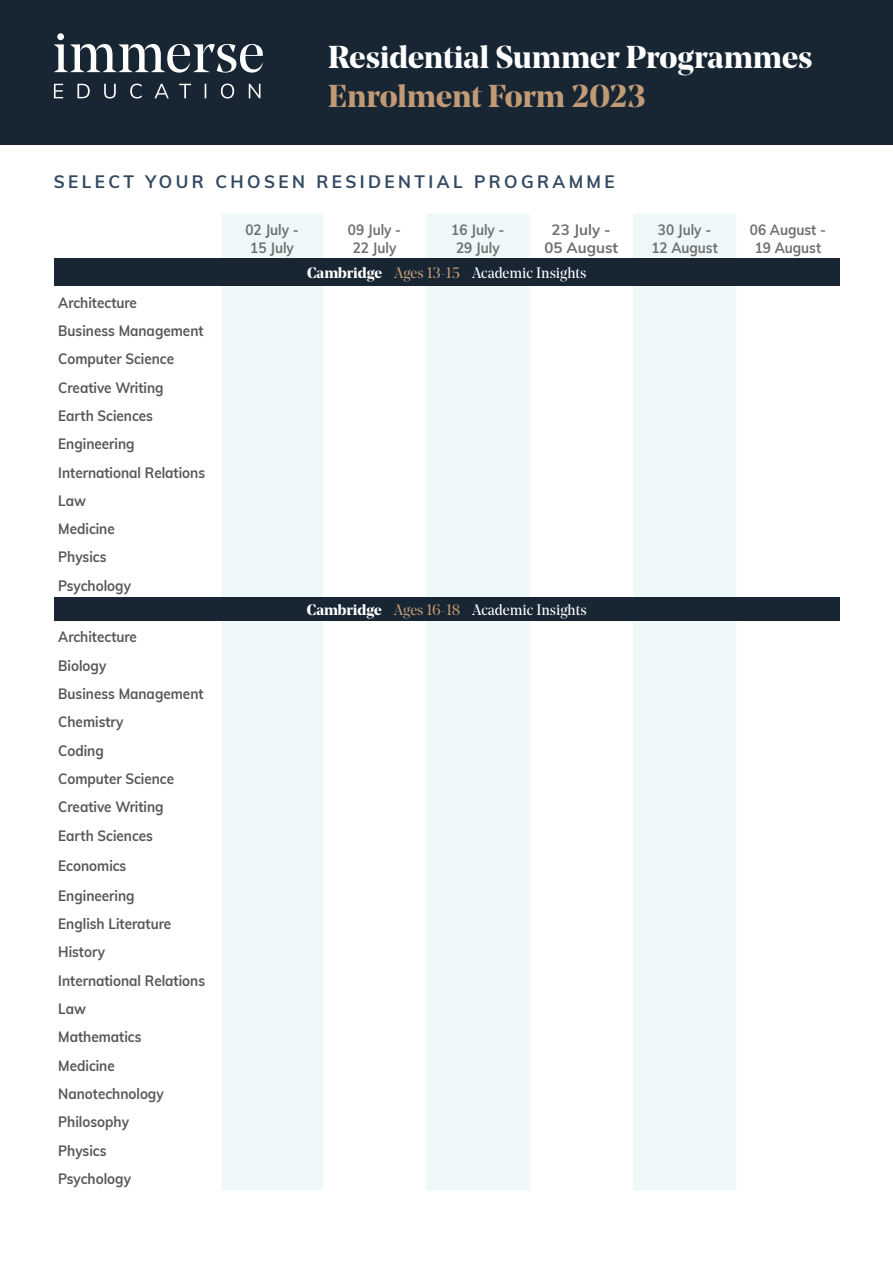
<style>
.page{position:relative;width:893px;height:1263px;background:#fff}
.page>*{position:absolute;margin:0;border:0;box-sizing:border-box;transform-origin:0 0}
.t1{font:700 31.5px "Noe Display";color:#fff}
.t2{font:700 31.5px "Noe Display";color:#c19b75}
.t3{font:700 18px "Muli";letter-spacing:.2em;color:#324963;scale:.95 1}
.t4{font:700 15px/28.3px "Muli";color:#575756;scale:.9 1}
.t5{font:700 15px/18px "Muli";color:#706f6f;text-align:center;scale:.9 1}
.t6{font:15px "Noe Display";color:#fff}
.t7{font:700 15px/18px "Muli";color:#706f6f;text-align:center}
.s1{font-weight:700}
.s2{color:#c19b76}
</style>
<div class="page">
<svg style="left:221px;top:214px;width:515px;height:976px;fill:#eef8f8"></svg>
<svg style="left:323px;top:214px;width:103px;height:298px"></svg>
<div style="left:54px;top:259px;width:786px;height:27px;background:#182533"></div>
<div style="left:54px;top:597px;width:786px;height:24px;background:#182533"></div>
<div style="left:0;top:0;width:893px;height:145px;background:#182533"></div>
<svg style="left:57px;top:33px;width:206px;height:40px"></svg>
<svg style="left:54px;top:84px;width:206px;height:15px"></svg>
<h1 class="t1" style="left:328px;top:37px;width:486px">Residential Summer Programmes</h1>
<h1 class="t2" style="left:328px;top:76px;width:319px">Enrolment Form 2023</h1>
<p class="t3" style="left:54px;top:169px;width:592px">SELECT YOUR CHOSEN RESIDENTIAL PROGRAMME</p>
<p class="t4" style="left:58px;top:287px;width:165px">Architecture<br>Business Management<br>Computer Science<br>Creative Writing<br>Earth Sciences<br>Engineering<br>International Relations<br>Law<br>Medicine<br>Physics<br>Psychology</p>
<p class="t4" style="left:58px;top:622px;width:163px">Architecture<br>Biology<br>Business Management<br>Chemistry<br>Coding<br>Computer Science<br>Creative Writing<br>Earth Sciences</p>
<p class="t4" style="left:58px;top:849px;width:86px;line-height:30px">Economics<br>Engineering</p>
<p class="t4" style="left:58px;top:909px;width:165px">English Literature<br>History<br>International Relations<br>Law<br>Mathematics<br>Medicine<br>Nanotechnology<br>Philosophy<br>Physics<br>Psychology</p>
<p class="t5" style="left:245px;top:220px;width:61px">02 July -<br>15 July</p>
<p class="t5" style="left:348px;top:220px;width:61px">09 July -<br>22 July</p>
<p class="t5" style="left:451px;top:220px;width:61px">16 July -<br>29 July</p>
<p class="t7" style="left:544px;top:220px;width:75px">23 July -<br>05 August</p>
<p class="t5" style="left:651px;top:220px;width:75px">30 July -<br>12 August</p>
<p class="t5" style="left:750px;top:220px;width:86px">06 August -<br>19 August</p>
<p class="t6" style="left:307px;top:263px;width:281px"><span class="s1">Cambridge</span> <span class="s2">Ages 13-15</span> Academic Insights</p>
<p class="t6" style="left:307px;top:600px;width:281px"><span class="s1">Cambridge</span> <span class="s2">Ages 16-18</span> Academic Insights</p>
</div>
